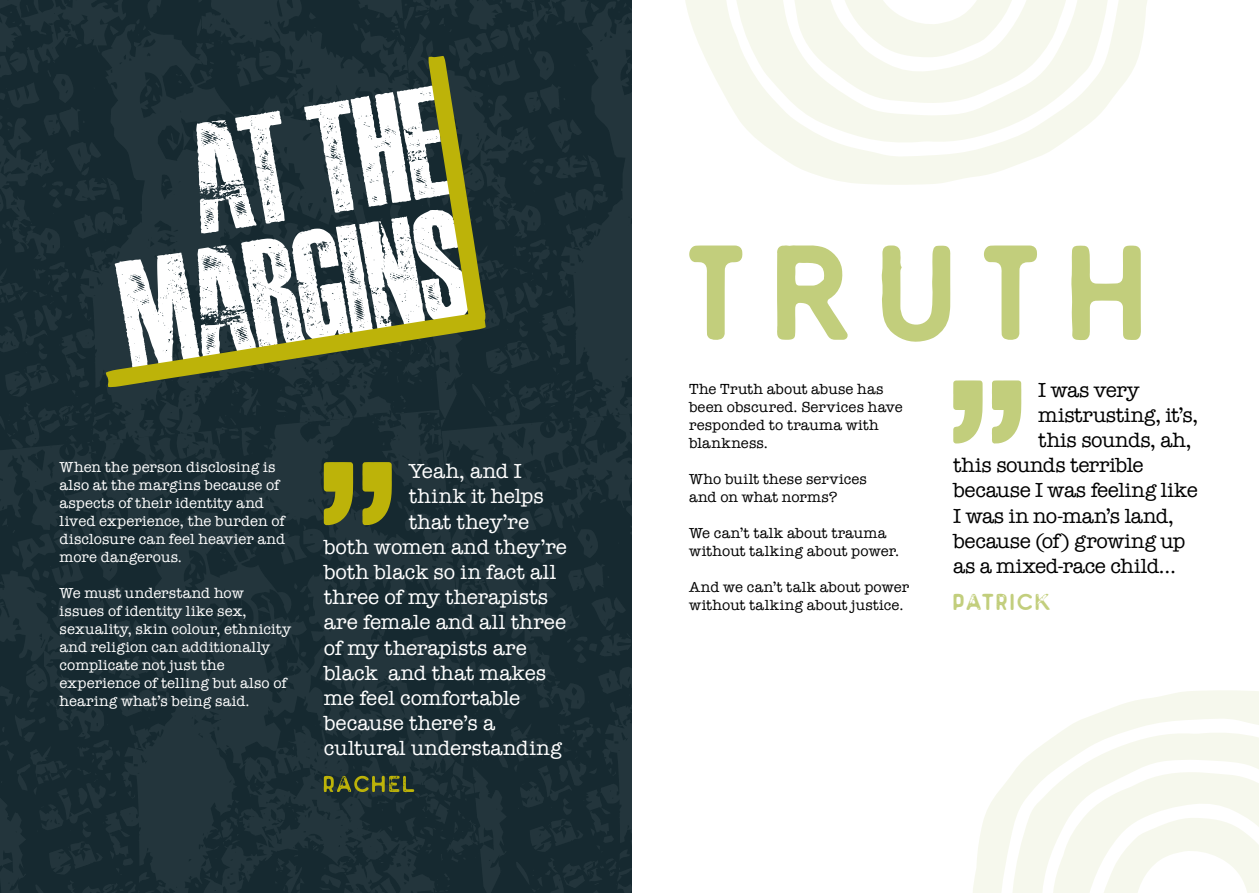
<style>
.page{position:relative;width:1259px;height:893px;background:#fff}
.page>*{position:absolute;margin:0;border:0;box-sizing:border-box;transform-origin:0 0}
.t1{font:700 135px "BN Cringe Sans";letter-spacing:.2em;color:#c2ce7c}
.t2{font:21px "American Typewriter";color:#fff}
.t3{font:21px "American Typewriter";letter-spacing:-.005em;color:#000}
.t4{font:18px "North Pole Stamp";letter-spacing:-.005em;color:#c2ce7c}
.t5{font:15px/18px "American Typewriter";letter-spacing:.01em;color:#fff}
.t6{font:15px/18px "American Typewriter";letter-spacing:.01em;color:#000}
</style>
<div class="page">
<svg style="left:479px;top:428px;width:152px;height:465px;background:#1a2d34"></svg>
<svg style="left:435px;top:0;width:196px;height:428px;background:#1b2e35"></svg>
<div style="left:0;top:410px;width:479px;height:483px;background:#1b2e34"></div>
<svg style="left:0;top:0;width:435px;height:450px;background:#1a2d34"></svg>
<svg style="left:324px;top:462px;width:29px;height:63px;background:#9f9a11"></svg>
<svg style="left:362px;top:462px;width:30px;height:63px;background:#999511"></svg>
<svg style="left:324px;top:776px;width:90px;height:16px"></svg>
<svg style="left:953px;top:380px;width:29px;height:63px"></svg>
<svg style="left:992px;top:380px;width:29px;height:64px"></svg>
<svg style="left:106px;top:56px;width:380px;height:331px"></svg>
<svg style="left:973px;top:690px;width:286px;height:203px"></svg>
<svg style="left:1010px;top:732px;width:249px;height:161px"></svg>
<svg style="left:685px;top:0;width:462px;height:185px"></svg>
<svg style="left:730px;top:0;width:382px;height:143px;fill:#f6f8ed"></svg>
<svg style="left:788px;top:0;width:285px;height:104px"></svg>
<p class="t5" style="left:60px;top:458px;width:227px">When the person disclosing is also at the margins because of aspects of their identity and lived experience, the burden of disclosure can feel heavier and more dangerous.</p>
<p class="t5" style="left:60px;top:584px;width:233px">We must understand how issues of identity like sex, sexuality, skin colour, ethnicity and religion can additionally complicate not just the experience of telling but also of hearing what’s being said.</p>
<p class="t2" style="left:409px;top:455px;width:114px">Yeah, and I</p>
<p class="t2" style="left:409px;top:480px;width:136px">think it helps</p>
<p class="t2" style="left:409px;top:506px;width:122px">that they’re</p>
<p class="t2" style="left:324px;top:531px;width:245px">both women and they’re</p>
<p class="t2" style="left:324px;top:556px;width:234px">both black so in fact all</p>
<p class="t2" style="left:324px;top:581px;width:226px">three of my therapists</p>
<p class="t2" style="left:324px;top:606px;width:244px">are female and all three</p>
<p class="t2" style="left:324px;top:632px;width:204px">of my therapists are</p>
<p class="t2" style="left:324px;top:657px;width:224px">black and that makes</p>
<p class="t2" style="left:324px;top:682px;width:198px">me feel comfortable</p>
<p class="t2" style="left:324px;top:707px;width:173px">because there’s a</p>
<p class="t2" style="left:324px;top:732px;width:240px">cultural understanding</p>
<p class="t1" style="left:689px;top:220px;width:460px">TRUTH</p>
<p class="t6" style="left:689px;top:379px;width:215px">The Truth about abuse has been obscured. Services have responded to trauma with blankness.</p>
<p class="t6" style="left:689px;top:469px;width:179px">Who built these services and on what norms?</p>
<p class="t6" style="left:689px;top:523px;width:212px">We can’t talk about trauma without talking about power.</p>
<p class="t6" style="left:689px;top:577px;width:222px">And we can’t talk about power without talking about justice.</p>
<p class="t3" style="left:1038px;top:374px;width:103px">I was very</p>
<p class="t3" style="left:1038px;top:399px;width:161px">mistrusting, it’s,</p>
<p class="t3" style="left:1038px;top:424px;width:155px">this sounds, ah,</p>
<p class="t3" style="left:953px;top:449px;width:192px">this sounds terrible</p>
<p class="t3" style="left:953px;top:474px;width:246px">because I was feeling like</p>
<p class="t3" style="left:953px;top:500px;width:222px">I was in no-man’s land,</p>
<p class="t3" style="left:953px;top:525px;width:234px">because (of) growing up</p>
<p class="t3" style="left:953px;top:550px;width:224px">as a mixed-race child…</p>
<p class="t4" style="left:953px;top:589px;width:101px">PATRICK</p>
</div>
